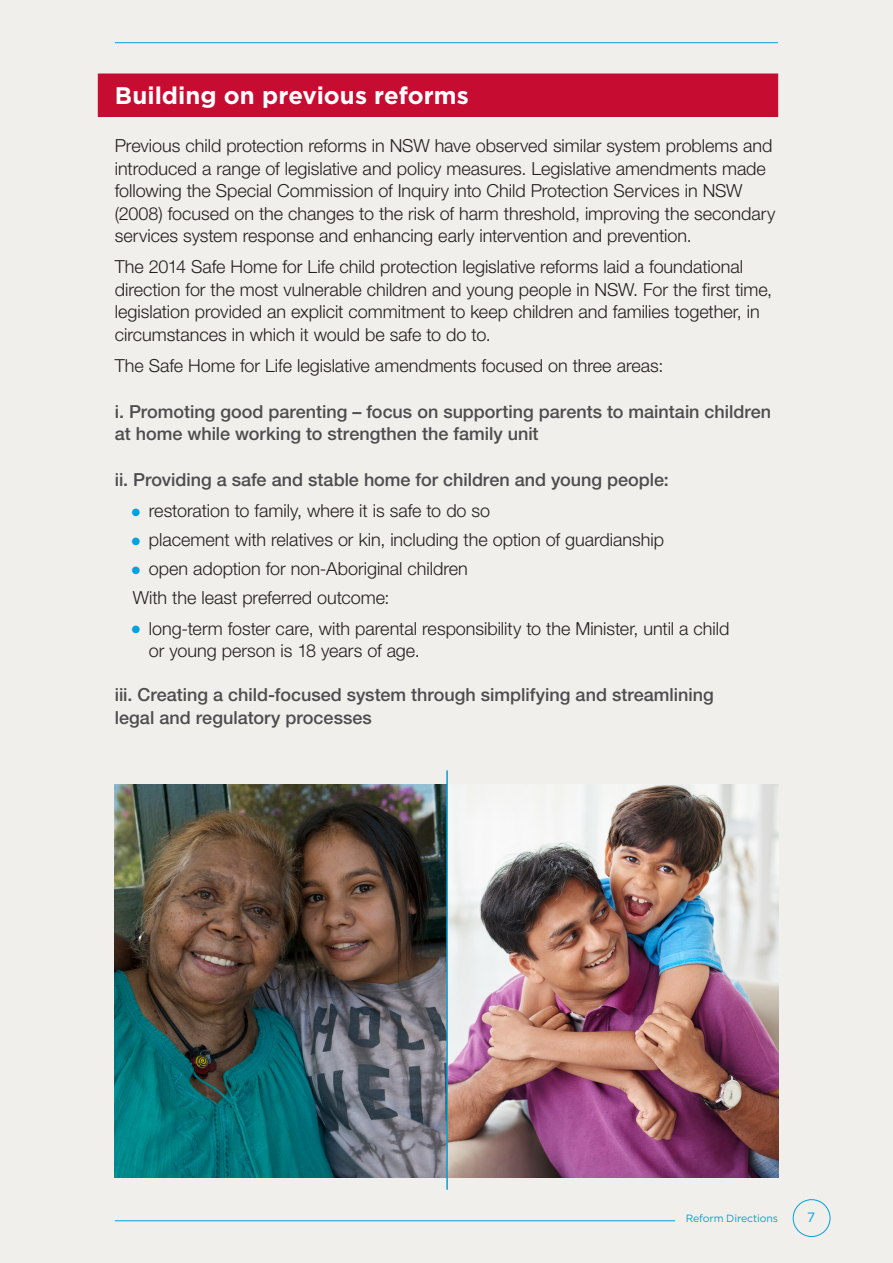
<style>
.page{position:relative;width:893px;height:1263px;background:#f1efeb}
.page>*{position:absolute;margin:0;border:0;box-sizing:border-box;transform-origin:0 0}
.Heading_2{font:700 24px "Gotham";color:#fff}
.Body_copy{font:300 18px/22.5px "Helvetica Neue LT Std";color:#231f20}
.Heading_4{font:500 18px/22.5px "Helvetica Neue LT Std";color:#4d4d4f}
.t1{font:13.5px "Gotham";color:#00a1df}
.t2{font:10.5px "Gotham";letter-spacing:-.01em;color:#00a1df}
.s1{color:#00a1df}
</style>
<div class="page">
<div style="left:793px;top:1199px;width:37px;height:38px;border:1px solid #00a1df;border-radius:50%"></div>
<hr style="left:115px;top:1220px;width:560px;height:1px;background:#00a1df">
<hr style="left:115px;top:42px;width:663px;height:1px;background:#00a1df">
<div style="left:98px;top:73px;width:680px;height:44px;background:#c60c30"></div>
<img style="left:115px;top:784px;width:663px;height:394px">
<hr style="left:446px;top:770px;width:2px;height:420px;background:#00a1df">
<p class="Heading_2" style="left:115px;top:80px;width:356px">Building on previous reforms</p>
<p class="Body_copy" style="left:115px;top:134px;width:662px">Previous child protection reforms in NSW have observed similar system problems and introduced a range of legislative and policy measures. Legislative amendments made following the Special Commission of Inquiry into Child Protection Services in NSW (2008) focused on the changes to the risk of harm threshold, improving the secondary services system response and enhancing early intervention and prevention.</p>
<p class="Body_copy" style="left:115px;top:255px;width:659px">The 2014 Safe Home for Life child protection legislative reforms laid a foundational direction for the most vulnerable children and young people in NSW. For the first time, legislation provided an explicit commitment to keep children and families together, in circumstances in which it would be safe to do to.</p>
<p class="Body_copy" style="left:115px;top:354px;width:550px">The Safe Home for Life legislative amendments focused on three areas:</p>
<p class="Heading_4" style="left:115px;top:400px;width:658px">i. Promoting good parenting – focus on supporting parents to maintain children at home while working to strengthen the family unit</p>
<p class="Heading_4" style="left:115px;top:468px;width:556px">ii. Providing a safe and stable home for children and young people:</p>
<p class="Body_copy" style="left:132px;top:499px;width:360px"><span class="s1">●</span> restoration to family, where it is safe to do so</p>
<p class="Body_copy" style="left:132px;top:528px;width:534px"><span class="s1">●</span> placement with relatives or kin, including the option of guardianship</p>
<p class="Body_copy" style="left:132px;top:557px;width:338px"><span class="s1">●</span> open adoption for non-Aboriginal children</p>
<p class="Body_copy" style="left:133px;top:586px;width:258px">With the least preferred outcome:</p>
<p class="Body_copy" style="left:149px;top:617px;width:582px;text-indent:-17px"><span class="s1">●</span> long-term foster care, with parental responsibility to the Minister, until a child or young person is 18 years of age.</p>
<p class="Heading_4" style="left:115px;top:683px;width:600px">iii. Creating a child-focused system through simplifying and streamlining legal and regulatory processes</p>
<p class="t2" style="left:686px;top:1212px;width:94px">Reform Directions</p>
<p class="t1" style="left:807px;top:1209px;width:10px">7</p>
</div>
